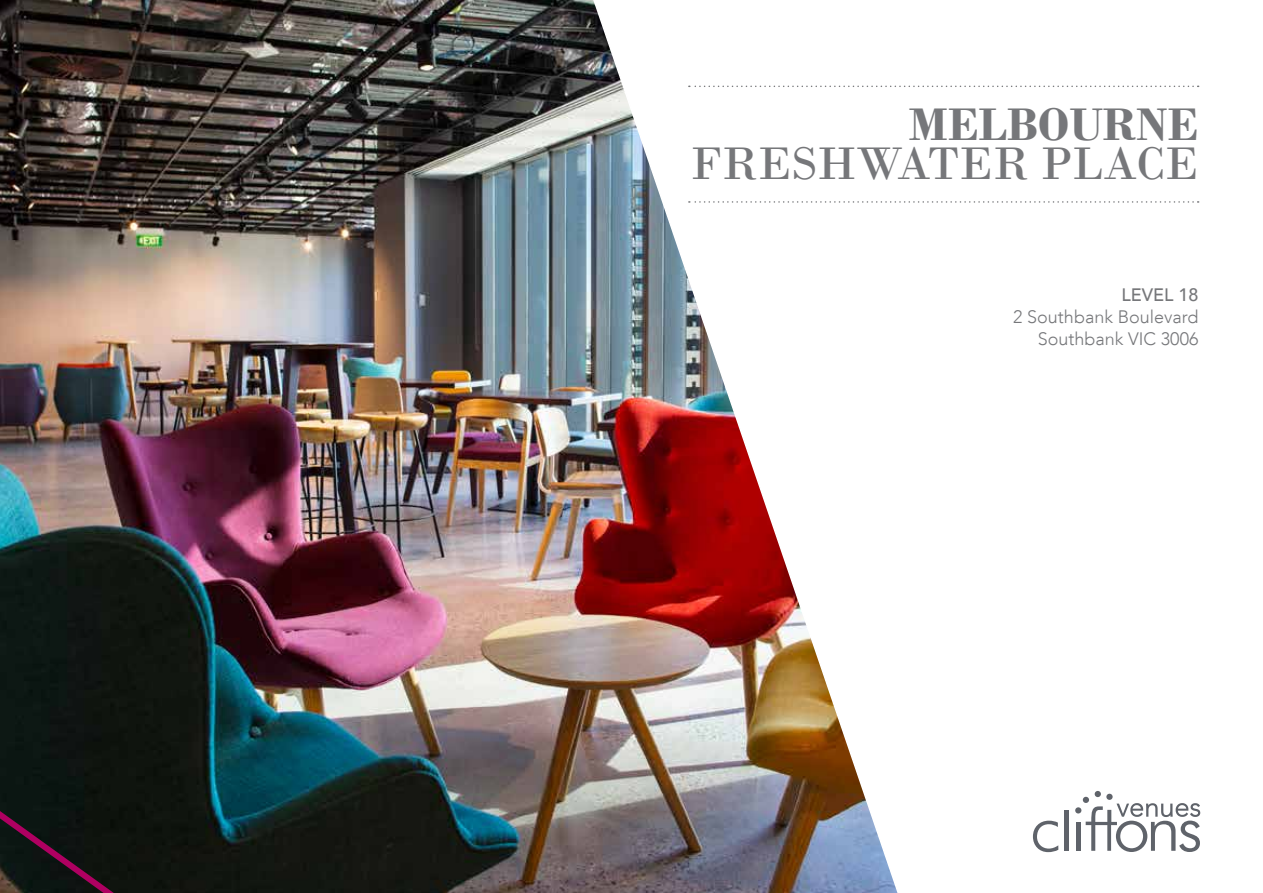
<style>
.page{position:relative;width:1263px;height:893px;background:#fff}
.page>*{position:absolute;margin:0;border:0;box-sizing:border-box;transform-origin:0 0}
.t1{font:48px "Bodoni";color:#76777a}
.t2{font:700 48px "Bodoni";color:#76777a}
.t3{font:300 18px/21.6px "Avenir LT";color:#76777a;text-align:right}
.t4{font:500 18px "Avenir LT";color:#76777a}
</style>
<div class="page">
<img style="left:0;top:0;width:587px;height:605px">
<svg style="left:587px;top:0;width:614px;height:893px"></svg>
<svg style="left:1033px;top:821px;width:25px;height:31px"></svg>
<hr style="left:1064px;top:810px;width:4px;height:41px;background:#5f636a">
<svg style="left:1075px;top:791px;width:125px;height:61px"></svg>
<svg style="left:689px;top:86px;width:510px;height:1px"></svg>
<svg style="left:689px;top:201px;width:510px;height:2px"></svg>
<img style="left:0;top:605px;width:655px;height:288px">
<h1 class="t2" style="left:909px;top:96px;width:291px">MELBOURNE</h1>
<h1 class="t1" style="left:690px;top:135px;width:509px">FRESHWATER PLACE</h1>
<p class="t4" style="left:1121px;top:285px;width:79px">LEVEL 18</p>
<p class="t3" style="left:1013px;top:306px;width:187px">2 Southbank Boulevard<br>Southbank VIC 3006</p>
</div>
